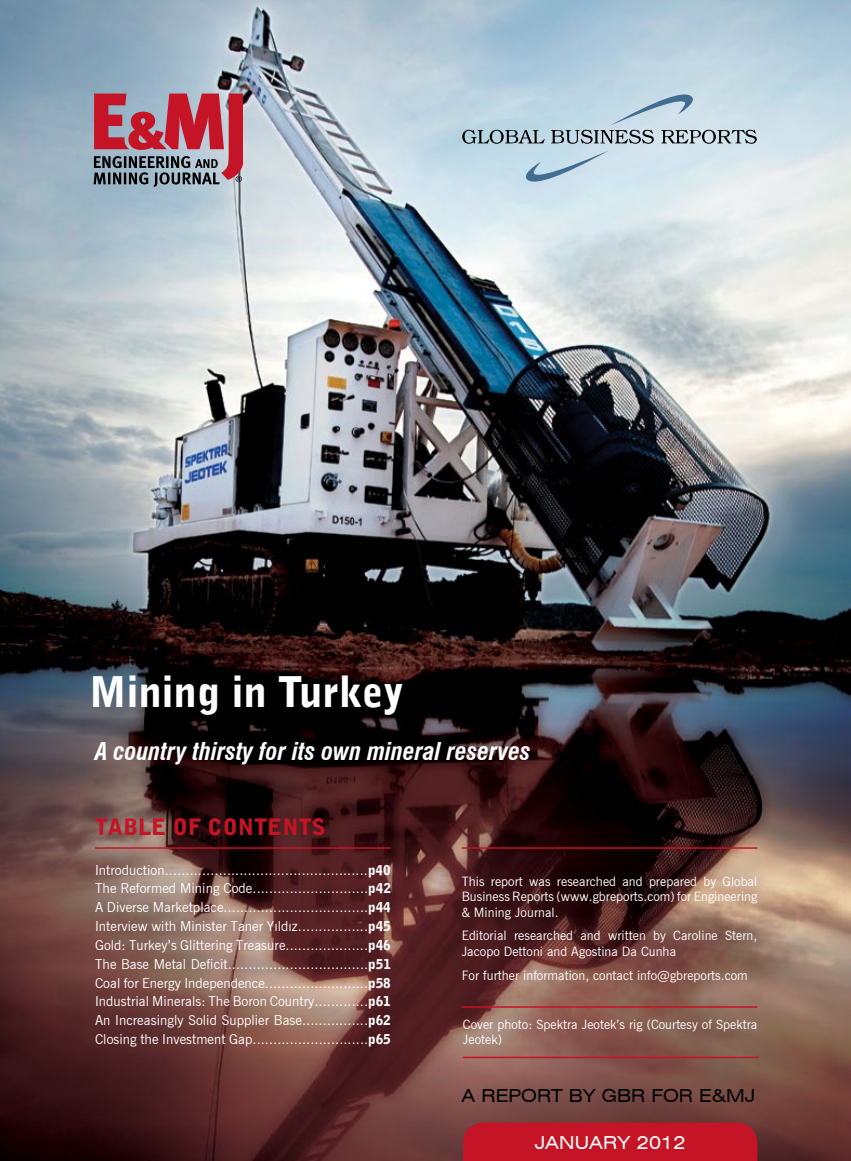
<style>
.page{position:relative;width:851px;height:1161px;background:#fff}
.page>*{position:absolute;margin:0;border:0;box-sizing:border-box;transform-origin:0 0}
.t1{font:900 42px "Bell Gothic BT";color:#fff}
.t2{font:italic 700 condensed 24px "Swiss 721 BT";color:#fff}
.t3{font:900 22.5px "Bell Gothic BT";letter-spacing:.01em;color:#c41425}
.t4{font:expanded 18px "Swiss 721 BT";color:#000}
.t5{font:expanded 18px "Swiss 721 BT";letter-spacing:.01em;color:#fff}
.t6{font:13.5px/18.9px "News Gothic BT";letter-spacing:.005em;color:#fff;text-align:justify}
.t7{font:12.75px/15.3px "News Gothic BT";letter-spacing:.005em;color:#fff}
.s1{font-family:"Bell Gothic BT";font-weight:900}
</style>
<div class="page">
<img style="left:0;top:0;width:850px;height:1161px">
<hr style="left:95px;top:847px;width:295px;height:2px;background:#c41425">
<svg style="left:94px;top:94px;width:149px;height:93px;background:#a2616f"></svg>
<svg style="left:551px;top:94px;width:205px;height:50px;background:#b2c6d0"></svg>
<svg style="left:462px;top:130px;width:82px;height:14px"></svg>
<svg style="left:523px;top:150px;width:85px;height:36px;background:#b8d1e0"></svg>
<hr style="left:461px;top:847px;width:296px;height:2px;background:#c41425">
<div style="left:463px;top:1122px;width:294px;height:39px;background:#c41425"></div>
<hr style="left:461px;top:1006px;width:296px;height:2px;background:#c41425">
<hr style="left:463px;top:1056px;width:295px;height:2px;background:#c41425">
<h1 class="t1" style="left:89px;top:665px;width:316px">Mining in Turkey</h1>
<h2 class="t2" style="left:95px;top:737px;width:437px">A country thirsty for its own mineral reserves</h2>
<h3 class="t3" style="left:95px;top:813px;width:232px">TABLE OF CONTENTS</h3>
<p class="t6" style="left:95px;top:860px;width:297px">Introduction.................................................<span class="s1">p40<br></span>The Reformed Mining Code............................<span class="s1">p42<br></span>A Diverse Marketplace...................................<span class="s1">p44<br></span>Interview with Minister Taner Yıldız.................<span class="s1">p45<br></span>Gold: Turkey’s Glittering Treasure....................<span class="s1">p46<br></span>The Base Metal Deficit..................................<span class="s1">p51<br></span>Coal for Energy Independence.........................<span class="s1">p58<br></span>Industrial Minerals: The Boron Country.............<span class="s1">p61<br></span>An Increasingly Solid Supplier Base................<span class="s1">p62<br></span>Closing the Investment Gap............................<span class="s1">p65</span></p>
<p class="t7" style="left:461px;top:874px;width:297px;text-align:justify">This report was researched and prepared by Global Business Reports (www.gbreports.com) for Engineering &amp; Mining Journal.</p>
<p class="t7" style="left:461px;top:928px;width:297px">Editorial researched and written by Caroline Stern,<br>Jacopo Dettoni and Agostina Da Cunha</p>
<p class="t7" style="left:461px;top:967px;width:288px">For further information, contact info@gbreports.com</p>
<p class="t7" style="left:463px;top:1016px;width:296px">Cover photo: Spektra Jeotek’s rig (Courtesy of Spektra<br>Jeotek)</p>
<h3 class="t4" style="left:461px;top:1085px;width:295px">A REPORT BY GBR FOR E&amp;MJ</h3>
<h3 class="t5" style="left:534px;top:1131px;width:152px">JANUARY 2012</h3>
</div>
